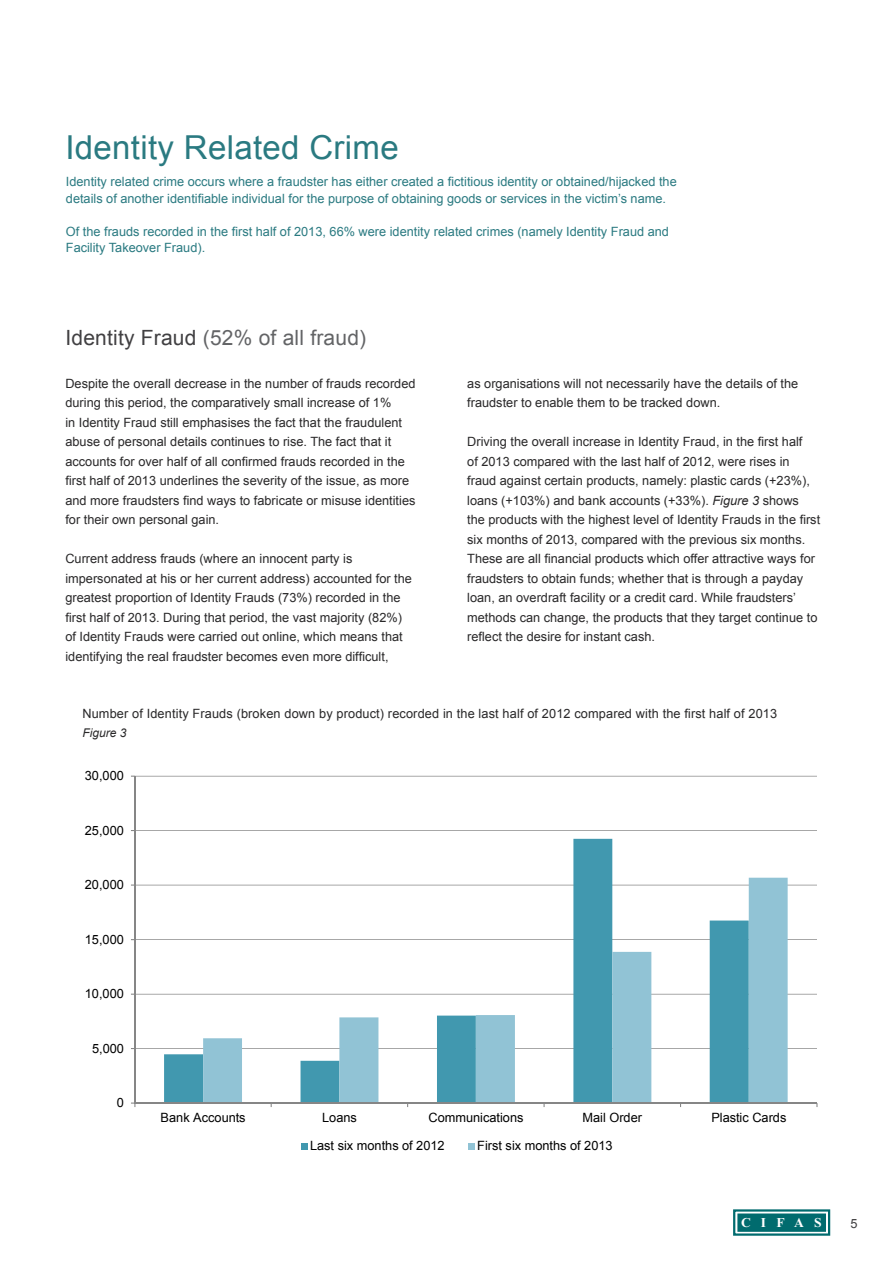
<style>
.page{position:relative;width:893px;height:1263px;background:#fff}
.page>*{position:absolute;margin:0;border:0;box-sizing:border-box;transform-origin:0 0}
.t1{font:33px "Arial";letter-spacing:.01em;color:#2a7a81}
.t2{font:21px "Arial";letter-spacing:.01em;color:#636466}
.t3{font:16.5px "Calibri";color:#000}
.t4{font:700 13.5px "Times New Roman";color:#fff}
.t5{font:12.75px/19.5px "Arial";color:#292829}
.t6{font:12.75px/16.5px "Arial";color:#2a7a81}
.t7{font:12.75px "Arial";letter-spacing:-.005em;color:#000}
.t8{font:12.75px "Arial";color:#414042}
.t9{font:italic 12px "Arial";color:#292829}
.s1{color:#414042}
.s2{font-style:italic}
.s3{color:#f00}
</style>
<div class="page">
<div style="left:733px;top:1209px;width:97px;height:27px;border:2px solid #006b6e"></div>
<div style="left:737px;top:1213px;width:89px;height:19px;background:#006b6e;border:2px solid #006b6e"></div>
<hr style="left:135px;top:1048px;width:682px;height:1px;background:#868686">
<hr style="left:135px;top:994px;width:682px;height:1px;background:#868686">
<hr style="left:135px;top:939px;width:682px;height:1px;background:#868686">
<hr style="left:135px;top:885px;width:682px;height:1px;background:#868686">
<hr style="left:135px;top:830px;width:682px;height:1px;background:#868686">
<hr style="left:135px;top:776px;width:682px;height:1px;background:#868686">
<svg style="left:164px;top:839px;width:449px;height:263px"></svg>
<svg style="left:203px;top:878px;width:585px;height:224px"></svg>
<hr style="left:134px;top:776px;width:1px;height:327px;background:#868686">
<hr style="left:135px;top:1102px;width:682px;height:1px;background:#868686">
<svg style="left:301px;top:1143px;width:6px;height:6px"></svg>
<div style="left:468px;top:1143px;width:7px;height:6px;background:#91c3d5"></div>
<h1 class="t1" style="left:65px;top:126px;width:335px">Identity Related Crime</h1>
<p class="t6" style="left:66px;top:174px;width:612px">Identity related crime occurs where a fraudster has either created a fictitious identity or obtained/hijacked the details of another identifiable individual for the purpose of obtaining goods or services in the victim’s name.</p>
<p class="t6" style="left:66px;top:223px;width:605px">Of the frauds recorded in the first half of 2013, 66% were identity related crimes (namely Identity Fraud and<br>Facility Takeover Fraud).</p>
<h2 class="t2" style="left:65px;top:323px;width:302px"><span class="s1">Identity Fraud</span> (52% of all fraud)</h2>
<p class="t5" style="left:65px;top:374px;width:352px">Despite the overall decrease in the number of frauds recorded during this period, the comparatively small increase of 1%<br>in Identity Fraud still emphasises the fact that the fraudulent abuse of personal details continues to rise. The fact that it accounts for over half of all confirmed frauds recorded in the first half of 2013 underlines the severity of the issue, as more and more fraudsters find ways to fabricate or misuse identities for their own personal gain.</p>
<p class="t5" style="left:65px;top:549px;width:348px">Current address frauds (where an innocent party is impersonated at his or her current address) accounted for the greatest proportion of Identity Frauds (73%) recorded in the first half of 2013. During that period, the vast majority (82%) of Identity Frauds were carried out online, which means that identifying the real fraudster becomes even more difficult,</p>
<p class="t5" style="left:467px;top:374px;width:332px">as organisations will not necessarily have the details of the fraudster to enable them to be tracked down.</p>
<p class="t5" style="left:467px;top:432px;width:354px">Driving the overall increase in Identity Fraud, in the first half<br>of 2013 compared with the last half of 2012, were rises in fraud against certain products, namely: plastic cards (+23%), loans (+103%) and bank accounts (+33%). <span class="s2">Figure 3</span> shows<br>the products with the highest level of Identity Frauds in the first six months of 2013, compared with the previous six months.<br>These are all financial products which offer attractive ways for fraudsters to obtain funds; whether that is through a payday loan, an overdraft facility or a credit card. While fraudsters’ methods can change, the products that they target continue to reflect the desire for instant cash.</p>
<p class="t3" style="left:62px;top:698px;width:787px"><span class="s3">CHART 3 –</span> Number of Identity Frauds (broken down by product) recorded in the last half of 2012 compared with the</p>
<p class="t5" style="left:82px;top:704px;width:696px">Number of Identity Frauds (broken down by product) recorded in the last half of 2012 compared with the first half of 2013</p>
<p class="t9" style="left:82px;top:725px;width:46px">Figure 3</p>
<p class="t7" style="left:85px;top:767px;width:40px">30,000</p>
<p class="t7" style="left:85px;top:822px;width:40px">25,000</p>
<p class="t7" style="left:85px;top:876px;width:40px">20,000</p>
<p class="t7" style="left:85px;top:931px;width:40px">15,000</p>
<p class="t7" style="left:85px;top:985px;width:40px">10,000</p>
<p class="t7" style="left:92px;top:1040px;width:33px">5,000</p>
<p class="t7" style="left:117px;top:1094px;width:9px">0</p>
<p class="t7" style="left:161px;top:1109px;width:87px">Bank Accounts</p>
<p class="t7" style="left:322px;top:1109px;width:36px">Loans</p>
<p class="t7" style="left:428px;top:1109px;width:96px">Communications</p>
<p class="t7" style="left:583px;top:1109px;width:61px">Mail Order</p>
<p class="t7" style="left:711px;top:1109px;width:77px">Plastic Cards</p>
<p class="t7" style="left:310px;top:1137px;width:136px">Last six months of 2012</p>
<p class="t7" style="left:477px;top:1137px;width:137px">First six months of 2013</p>
<p class="t4" style="left:741px;top:1213px;width:82px">C I F A S</p>
<p class="t8" style="left:850px;top:1215px;width:9px">5</p>
</div>
